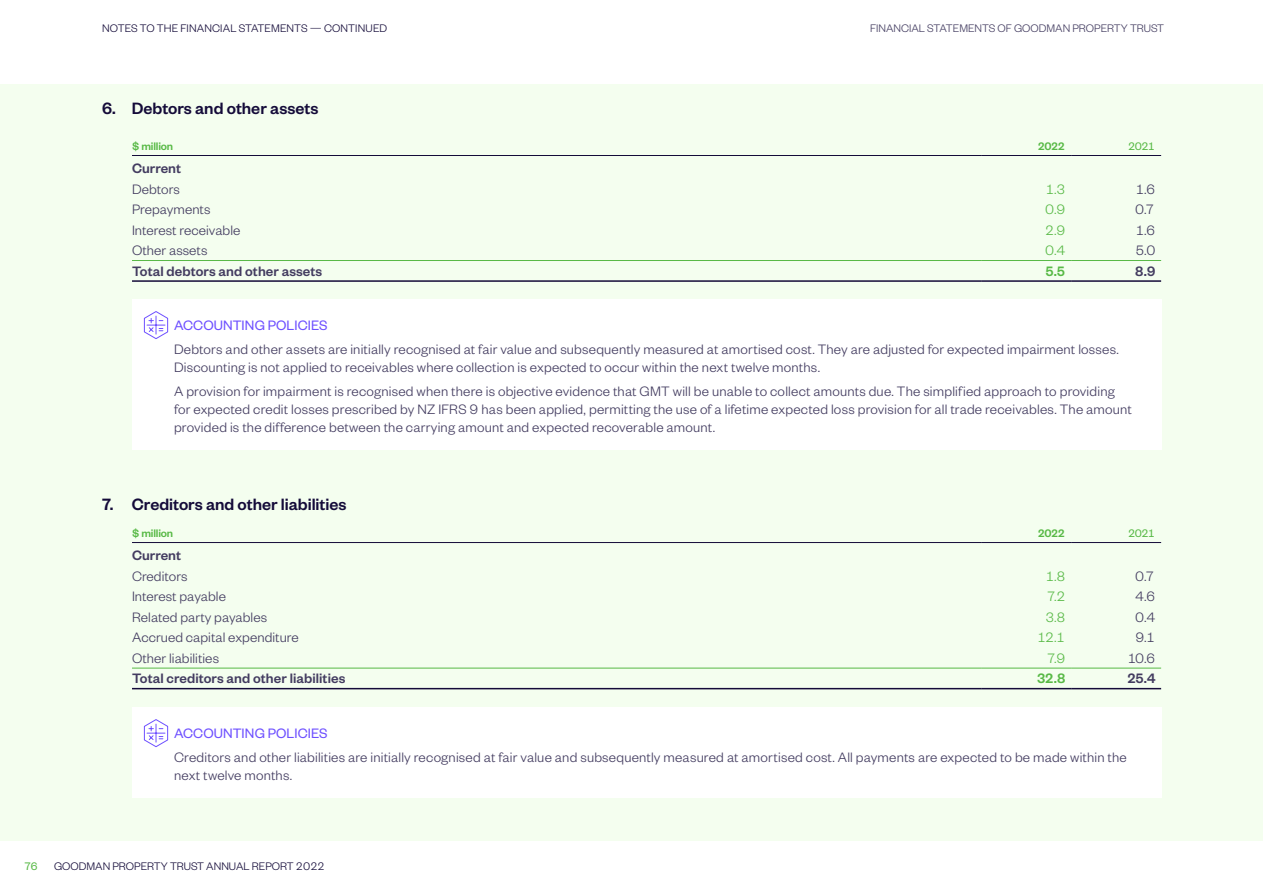
<style>
.page{position:relative;width:1263px;height:893px;background:#fff}
.page>*{position:absolute;margin:0;border:0;box-sizing:border-box;transform-origin:0 0}
.t1{font:500 18px "Founders Grotesk";color:#140b39}
.FS-Indent{font:300 15px/18px "Founders Grotesk";letter-spacing:.015em;color:#433c60}
.FS-Tables-Body_10pt{font:300 15px "Founders Grotesk";letter-spacing:.005em;color:#433c60}
.FS-Tables-Body_10pt-2{font:500 15px "Founders Grotesk";letter-spacing:.005em;color:#433c60}
.FS-BOX-HEADING_N-Pur{font:15px "Founders Grotesk";letter-spacing:.01em;color:#6e50ff}
.FS-_1D_60ptW{font:300 15px "Founders Grotesk";color:#58b946}
.FS-_1D_60ptW-2{font:300 15px "Founders Grotesk";color:#433c60}
.FS-_1D_60ptW-3{font:500 15px "Founders Grotesk";color:#58b946}
.FS-_1D_60ptW-4{font:500 15px "Founders Grotesk";color:#433c60}
.F_-TITLE{font:300 12px "Founders Grotesk";color:#140b39}
.t2{font:300 12px "Founders Grotesk";color:#433c60}
.FS-Years{font:500 12px "Founders Grotesk";letter-spacing:-.015em;color:#58b946}
.FS-Years-2{font:12px "Founders Grotesk";letter-spacing:-.045em;color:#58b946}
</style>
<div class="page">
<div style="left:0;top:84px;width:1263px;height:756px;background:#f4feef"></div>
<hr style="left:132px;top:155px;width:849px;height:1px;background:#140b39">
<hr style="left:981px;top:155px;width:90px;height:1px;background:#140b39">
<hr style="left:1071px;top:155px;width:90px;height:1px;background:#140b39">
<hr style="left:132px;top:280px;width:849px;height:2px;background:#140b39">
<hr style="left:981px;top:280px;width:90px;height:2px;background:#140b39">
<hr style="left:1071px;top:280px;width:90px;height:2px;background:#140b39">
<hr style="left:132px;top:260px;width:849px;height:1px;background:#58b946">
<hr style="left:981px;top:260px;width:90px;height:1px;background:#58b946">
<hr style="left:1071px;top:260px;width:90px;height:1px;background:#58b946">
<div style="left:132px;top:300px;width:1029px;height:150px;background:#fff"></div>
<svg style="left:144px;top:311px;width:24px;height:28px"></svg>
<hr style="left:132px;top:542px;width:849px;height:1px;background:#140b39">
<hr style="left:981px;top:542px;width:90px;height:1px;background:#140b39">
<hr style="left:1071px;top:542px;width:90px;height:1px;background:#140b39">
<hr style="left:132px;top:688px;width:849px;height:1px;background:#140b39">
<hr style="left:981px;top:688px;width:90px;height:1px;background:#140b39">
<hr style="left:1071px;top:688px;width:90px;height:1px;background:#140b39">
<hr style="left:132px;top:668px;width:849px;height:1px;background:#58b946">
<hr style="left:981px;top:668px;width:90px;height:1px;background:#58b946">
<hr style="left:1071px;top:668px;width:90px;height:1px;background:#58b946">
<div style="left:132px;top:707px;width:1029px;height:91px;background:#fff"></div>
<svg style="left:144px;top:719px;width:24px;height:28px"></svg>
<p class="F_-TITLE" style="left:102px;top:20px;width:287px">NOTES TO THE FINANCIAL STATEMENTS — CONTINUED</p>
<p class="t2" style="left:870px;top:20px;width:295px">FINANCIAL STATEMENTS OF GOODMAN PROPERTY TRUST</p>
<p class="t1" style="left:102px;top:97px;width:218px">6. Debtors and other assets</p>
<p class="FS-Years" style="left:132px;top:139px;width:43px">$ million</p>
<p class="FS-Years" style="left:1038px;top:139px;width:29px">2022</p>
<p class="FS-Years-2" style="left:1128px;top:139px;width:28px">2021</p>
<p class="FS-Tables-Body_10pt-2" style="left:132px;top:159px;width:51px">Current</p>
<p class="FS-Tables-Body_10pt" style="left:132px;top:180px;width:49px">Debtors</p>
<p class="FS-_1D_60ptW" style="left:1045px;top:180px;width:22px">1.3</p>
<p class="FS-_1D_60ptW-2" style="left:1135px;top:180px;width:21px">1.6</p>
<p class="FS-Tables-Body_10pt" style="left:132px;top:200px;width:80px">Prepayments</p>
<p class="FS-_1D_60ptW" style="left:1045px;top:200px;width:22px">0.9</p>
<p class="FS-_1D_60ptW-2" style="left:1135px;top:200px;width:21px">0.7</p>
<p class="FS-Tables-Body_10pt" style="left:132px;top:221px;width:110px">Interest receivable</p>
<p class="FS-_1D_60ptW" style="left:1045px;top:221px;width:22px">2.9</p>
<p class="FS-_1D_60ptW-2" style="left:1135px;top:221px;width:21px">1.6</p>
<p class="FS-Tables-Body_10pt" style="left:132px;top:241px;width:77px">Other assets</p>
<p class="FS-_1D_60ptW" style="left:1045px;top:241px;width:22px">0.4</p>
<p class="FS-_1D_60ptW-2" style="left:1135px;top:241px;width:22px">5.0</p>
<p class="FS-Tables-Body_10pt-2" style="left:132px;top:262px;width:192px">Total debtors and other assets</p>
<p class="FS-_1D_60ptW-3" style="left:1045px;top:262px;width:22px">5.5</p>
<p class="FS-_1D_60ptW-4" style="left:1135px;top:262px;width:22px">8.9</p>
<p class="FS-BOX-HEADING_N-Pur" style="left:174px;top:316px;width:155px">ACCOUNTING POLICIES</p>
<p class="FS-Indent" style="left:174px;top:339px;width:946px">Debtors and other assets are initially recognised at fair value and subsequently measured at amortised cost. They are adjusted for expected impairment losses.<br>Discounting is not applied to receivables where collection is expected to occur within the next twelve months.</p>
<p class="FS-Indent" style="left:174px;top:381px;width:959px">A provision for impairment is recognised when there is objective evidence that GMT will be unable to collect amounts due. The simplified approach to providing for expected credit losses prescribed by NZ IFRS 9 has been applied, permitting the use of a lifetime expected loss provision for all trade receivables. The amount provided is the difference between the carrying amount and expected recoverable amount.</p>
<p class="t1" style="left:102px;top:493px;width:246px">7. Creditors and other liabilities</p>
<p class="FS-Years" style="left:132px;top:526px;width:43px">$ million</p>
<p class="FS-Years" style="left:1038px;top:526px;width:29px">2022</p>
<p class="FS-Years-2" style="left:1128px;top:526px;width:28px">2021</p>
<p class="FS-Tables-Body_10pt-2" style="left:132px;top:546px;width:51px">Current</p>
<p class="FS-Tables-Body_10pt" style="left:132px;top:567px;width:57px">Creditors</p>
<p class="FS-_1D_60ptW" style="left:1045px;top:567px;width:22px">1.8</p>
<p class="FS-_1D_60ptW-2" style="left:1135px;top:567px;width:21px">0.7</p>
<p class="FS-Tables-Body_10pt" style="left:132px;top:587px;width:95px">Interest payable</p>
<p class="FS-_1D_60ptW" style="left:1047px;top:587px;width:20px">7.2</p>
<p class="FS-_1D_60ptW-2" style="left:1135px;top:587px;width:22px">4.6</p>
<p class="FS-Tables-Body_10pt" style="left:132px;top:608px;width:137px">Related party payables</p>
<p class="FS-_1D_60ptW" style="left:1045px;top:608px;width:22px">3.8</p>
<p class="FS-_1D_60ptW-2" style="left:1135px;top:608px;width:22px">0.4</p>
<p class="FS-Tables-Body_10pt" style="left:132px;top:628px;width:168px">Accrued capital expenditure</p>
<p class="FS-_1D_60ptW" style="left:1037px;top:628px;width:29px">12.1</p>
<p class="FS-_1D_60ptW-2" style="left:1135px;top:628px;width:21px">9.1</p>
<p class="FS-Tables-Body_10pt" style="left:132px;top:649px;width:89px">Other liabilities</p>
<p class="FS-_1D_60ptW" style="left:1047px;top:649px;width:20px">7.9</p>
<p class="FS-_1D_60ptW-2" style="left:1127px;top:649px;width:29px">10.6</p>
<p class="FS-Tables-Body_10pt-2" style="left:132px;top:669px;width:215px">Total creditors and other liabilities</p>
<p class="FS-_1D_60ptW-3" style="left:1037px;top:669px;width:31px">32.8</p>
<p class="FS-_1D_60ptW-4" style="left:1127px;top:669px;width:30px">25.4</p>
<p class="FS-BOX-HEADING_N-Pur" style="left:174px;top:724px;width:155px">ACCOUNTING POLICIES</p>
<p class="FS-Indent" style="left:174px;top:747px;width:954px">Creditors and other liabilities are initially recognised at fair value and subsequently measured at amortised cost. All payments are expected to be made within the next twelve months.</p>
<p class="FS-Years-2" style="left:24px;top:859px;width:15px">76</p>
<p class="F_-TITLE" style="left:54px;top:859px;width:272px">GOODMAN PROPERTY TRUST ANNUAL REPORT 2022</p>
</div>
